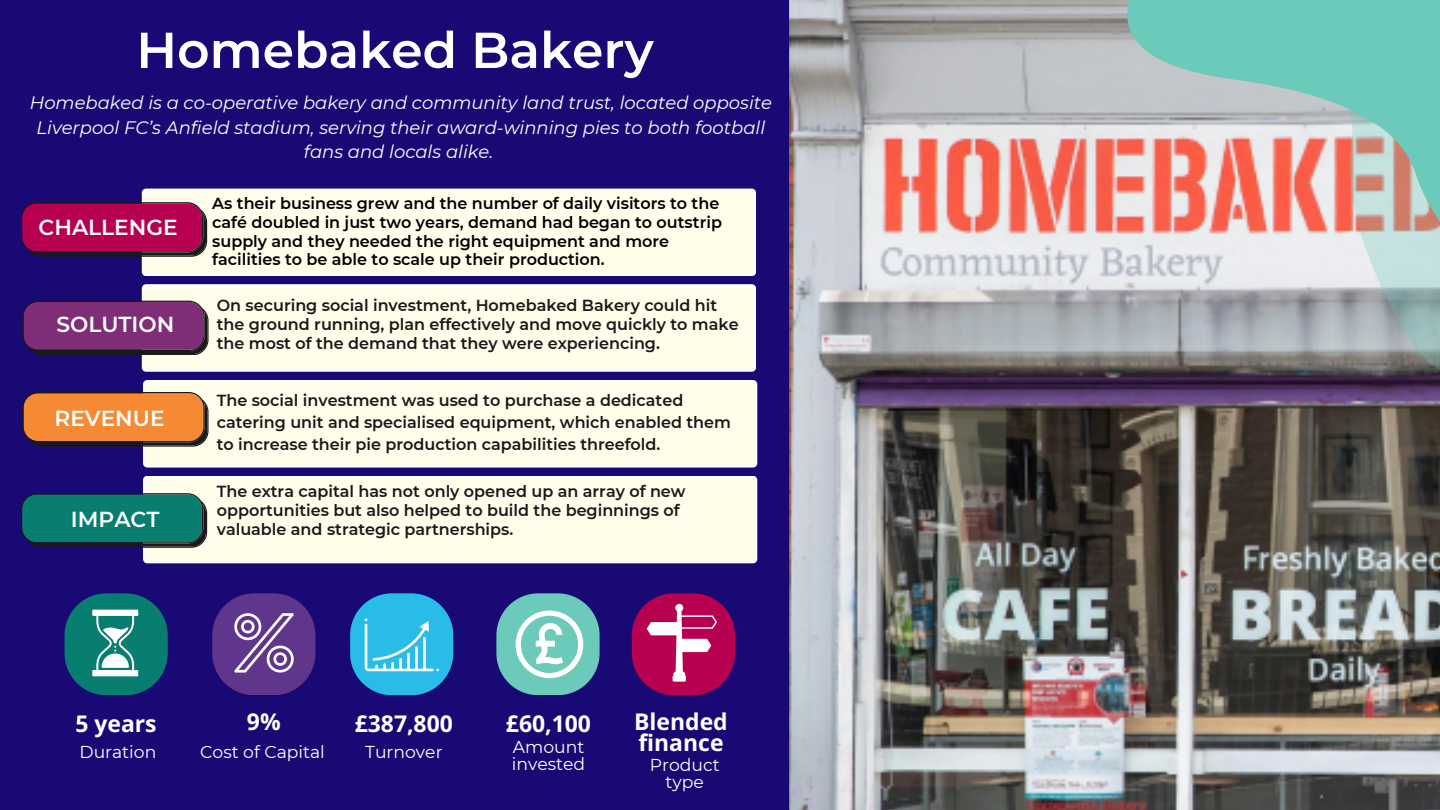
<style>
.page{position:relative;width:1440px;height:810px;background:#190974}
.page>*{position:absolute;margin:0;border:0;box-sizing:border-box;transform-origin:0 0}
.t1{font:600 50.4px "Montserrat";color:#fff}
.t2{font:700 22.9px "Open Sans";color:#fff}
.t3{font:600 21.7px "Montserrat";color:#fff}
.t4{font:italic 18px/24.8px "Montserrat";color:#fff;text-align:center}
.t5{font:17.2px/16.5px "Montserrat";color:#fff}
.t6{font:600 16px/18.8px "Montserrat";color:#191919}
.t7{font:600 16px/18.8px "Montserrat";color:#000}
</style>
<div class="page">
<img style="left:789px;top:0;width:651px;height:810px">
<div style="left:142px;top:189px;width:614px;height:87px;background:#fffeeb"></div>
<svg style="left:21px;top:202px;width:186px;height:55px;background:#9e094d"></svg>
<div style="left:142px;top:284px;width:614px;height:88px;background:#fffeeb"></div>
<svg style="left:22px;top:301px;width:187px;height:54px;background:#732e6d"></svg>
<div style="left:143px;top:380px;width:614px;height:88px;background:#fffeeb"></div>
<svg style="left:22px;top:392px;width:187px;height:55px;background:#d27936"></svg>
<div style="left:143px;top:476px;width:614px;height:87px;background:#fffeeb"></div>
<svg style="left:21px;top:493px;width:186px;height:55px;background:#0f6f66"></svg>
<svg style="left:65px;top:593px;width:103px;height:102px;background:#297d82"></svg>
<svg style="left:212px;top:593px;width:103px;height:102px;background:#654293"></svg>
<svg style="left:350px;top:593px;width:103px;height:102px;background:#36a6d9"></svg>
<svg style="left:496px;top:593px;width:104px;height:102px;background:#74b4b9"></svg>
<svg style="left:632px;top:593px;width:103px;height:102px;background:#a9226b"></svg>
<svg style="left:1062px;top:0;width:378px;height:447px;background:#948284"></svg>
<svg style="left:1129px;top:0;width:311px;height:394px;background:#a9b2af"></svg>
<p class="t1" style="left:136px;top:19px;width:519px">Homebaked Bakery</p>
<p class="t4" style="left:30px;top:90px;width:744px">Homebaked is a co-operative bakery and community land trust, located opposite<br>Liverpool FC’s Anfield stadium, serving their award-winning pies to both football fans and locals alike.</p>
<p class="t3" style="left:39px;top:214px;width:141px">CHALLENGE</p>
<p class="t3" style="left:56px;top:311px;width:119px">SOLUTION</p>
<p class="t3" style="left:55px;top:405px;width:112px">REVENUE</p>
<p class="t3" style="left:71px;top:506px;width:90px">IMPACT</p>
<p class="t7" style="left:212px;top:194px;width:511px">As their business grew and the number of daily visitors to the café doubled in just two years, demand had began to outstrip supply and they needed the right equipment and more facilities to be able to scale up their production.</p>
<p class="t6" style="left:217px;top:296px;width:523px">On securing social investment, Homebaked Bakery could hit the ground running, plan effectively and move quickly to make the most of the demand that they were experiencing.</p>
<p class="t6" style="left:217px;top:390px;width:516px;line-height:21.8px">The social investment was used to purchase a dedicated catering unit and specialised equipment, which enabled them to increase their pie production capabilities threefold.</p>
<p class="t6" style="left:217px;top:482px;width:470px">The extra capital has not only opened up an array of new opportunities but also helped to build the beginnings of valuable and strategic partnerships.</p>
<p class="t2" style="left:75px;top:708px;width:83px">5 years</p>
<p class="t2" style="left:247px;top:706px;width:35px">9%</p>
<p class="t2" style="left:355px;top:708px;width:100px">£387,800</p>
<p class="t2" style="left:506px;top:708px;width:87px">£60,100</p>
<p class="t2" style="left:634px;top:705px;width:95px">Blended</p>
<p class="t5" style="left:79px;top:743px;width:78px">Duration</p>
<p class="t2" style="left:638px;top:726px;width:87px">finance</p>
<p class="t5" style="left:200px;top:743px;width:126px">Cost of Capital</p>
<p class="t5" style="left:365px;top:743px;width:79px">Turnover</p>
<p class="t5" style="left:512px;top:739px;width:75px">Amount invested</p>
<p class="t5" style="left:650px;top:757px;width:71px;text-align:center">Product type</p>
</div>
